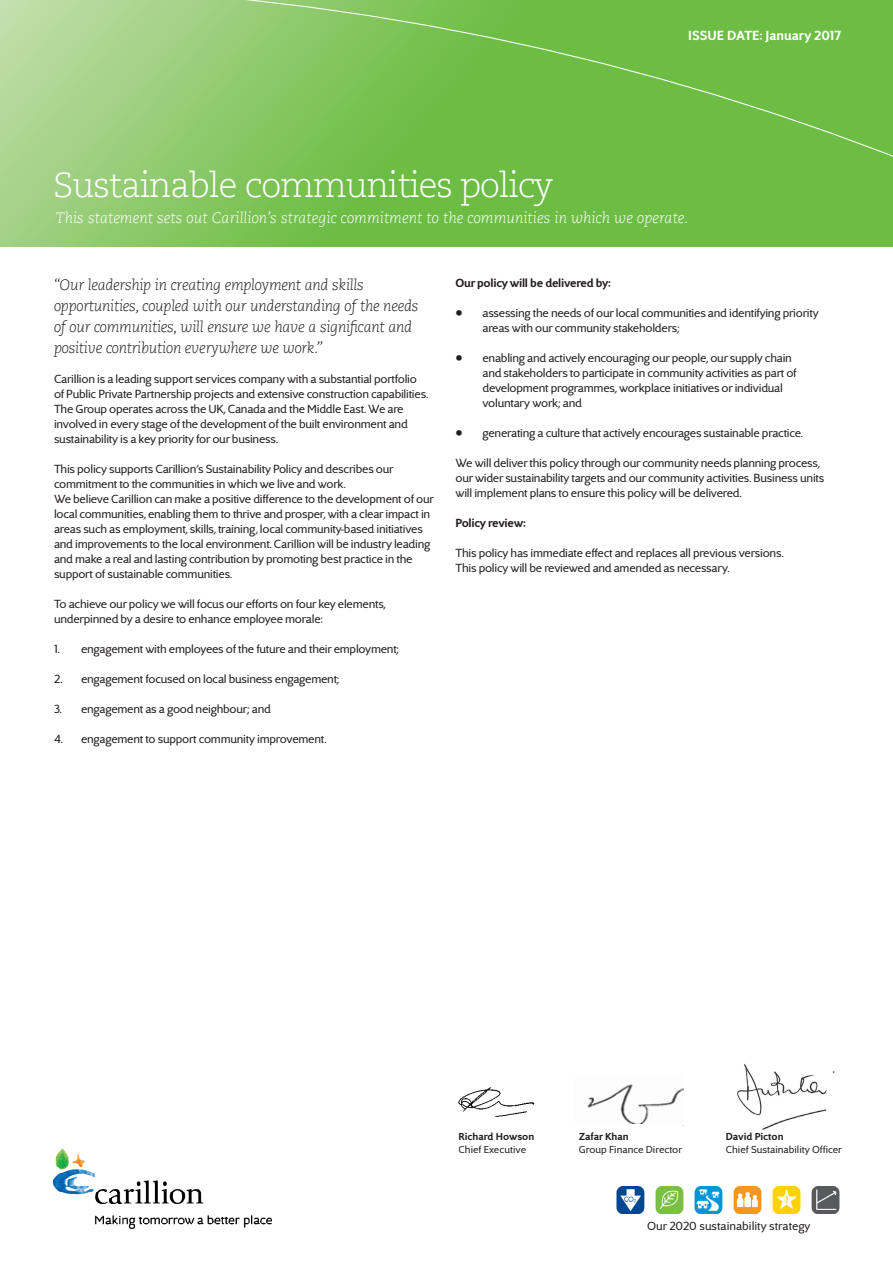
<style>
.page{position:relative;width:893px;height:1263px;background:#fff}
.page>*{position:absolute;margin:0;border:0;box-sizing:border-box;transform-origin:0 0}
.t1{font:300 34.5px "Caecilia Com 45";letter-spacing:-.03em;color:#fff}
.t2{font:italic 300 15px/21px "Caecilia Com 46";letter-spacing:-.02em;color:#231f20}
.t3{font:italic 300 15px "Caecilia Com 46";color:#fff}
.t4{font:600 13.5px "Rosemary Samuels";color:#fff}
.t5{font:12px/15px "Rosemary Samuels";letter-spacing:-.02em;color:#231f20}
.t6{font:600 12px "Rosemary Samuels";letter-spacing:-.02em;color:#231f20}
.t7{font:12px "Rosemary Samuels";color:#231f20}
.t8{font:10.35px "Rosemary Samuels";color:#231f20}
.t9{font:600 10.35px "Rosemary Samuels";color:#231f20}
</style>
<div class="page">
<svg style="left:0;top:0;width:893px;height:247px;background:#7ec359"></svg>
<img style="left:616px;top:1186px;width:224px;height:28px">
<img style="left:54px;top:1149px;width:218px;height:79px">
<img style="left:737px;top:1063px;width:98px;height:68px">
<img style="left:458px;top:1087px;width:77px;height:30px">
<img style="left:587px;top:1084px;width:96px;height:42px">
<hr style="left:573px;top:1125px;width:109px;height:3px;background:#fff">
<p class="t4" style="left:688px;top:27px;width:155px">ISSUE DATE: January 2017</p>
<p class="t1" style="left:53px;top:163px;width:502px">Sustainable communities policy</p>
<p class="t3" style="left:56px;top:209px;width:634px">This statement sets out Carillion’s strategic commitment to the communities in which we operate.</p>
<p class="t2" style="left:54px;top:274px;width:366px">“Our leadership in creating employment and skills opportunities, coupled with our understanding of the needs of our communities, will ensure we have a significant and positive contribution everywhere we work.”</p>
<p class="t5" style="left:54px;top:371px;width:376px">Carillion is a leading support services company with a substantial portfolio of Public Private Partnership projects and extensive construction capabilities.<br>The Group operates across the UK, Canada and the Middle East. We are involved in every stage of the development of the built environment and sustainability is a key priority for our business.</p>
<p class="t5" style="left:54px;top:461px;width:341px">This policy supports Carillion’s Sustainability Policy and describes our commitment to the communities in which we live and work.</p>
<p class="t5" style="left:54px;top:491px;width:381px">We believe Carillion can make a positive difference to the development of our local communities, enabling them to thrive and prosper, with a clear impact in areas such as employment, skills, training, local community-based initiatives and improvements to the local environment. Carillion will be industry leading and make a real and lasting contribution by promoting best practice in the support of sustainable communities.</p>
<p class="t5" style="left:54px;top:596px;width:334px">To achieve our policy we will focus our efforts on four key elements, underpinned by a desire to enhance employee morale:</p>
<p class="t5" style="left:54px;top:641px;width:347px">1. engagement with employees of the future and their employment;</p>
<p class="t5" style="left:54px;top:671px;width:287px">2. engagement focused on local business engagement;</p>
<p class="t5" style="left:54px;top:701px;width:218px">3. engagement as a good neighbour; and</p>
<p class="t5" style="left:54px;top:731px;width:274px">4. engagement to support community improvement.</p>
<p class="t6" style="left:455px;top:276px;width:157px">Our policy will be delivered by:</p>
<p class="t5" style="left:482px;top:306px;width:338px;text-indent:-27px">• assessing the needs of our local communities and identifying priority areas with our community stakeholders;</p>
<p class="t5" style="left:482px;top:351px;width:316px;text-indent:-27px">• enabling and actively encouraging our people, our supply chain and stakeholders to participate in community activities as part of development programmes, workplace initiatives or individual voluntary work; and</p>
<p class="t5" style="left:455px;top:426px;width:349px">• generating a culture that actively encourages sustainable practice.</p>
<p class="t5" style="left:455px;top:456px;width:370px">We will deliver this policy through our community needs planning process, our wider sustainability targets and our community activities. Business units will implement plans to ensure this policy will be delivered.</p>
<p class="t6" style="left:455px;top:516px;width:72px">Policy review:</p>
<p class="t5" style="left:455px;top:546px;width:330px">This policy has immediate effect and replaces all previous versions.</p>
<p class="t5" style="left:455px;top:561px;width:276px">This policy will be reviewed and amended as necessary.</p>
<p class="t9" style="left:458px;top:1130px;width:77px">Richard Howson</p>
<p class="t8" style="left:458px;top:1143px;width:69px">Chief Executive</p>
<p class="t9" style="left:579px;top:1130px;width:51px">Zafar Khan</p>
<p class="t8" style="left:579px;top:1143px;width:105px">Group Finance Director</p>
<p class="t9" style="left:726px;top:1130px;width:59px">David Picton</p>
<p class="t8" style="left:726px;top:1143px;width:118px">Chief Sustainability Officer</p>
<p class="t7" style="left:647px;top:1219px;width:165px">Our 2020 sustainability strategy</p>
</div>
